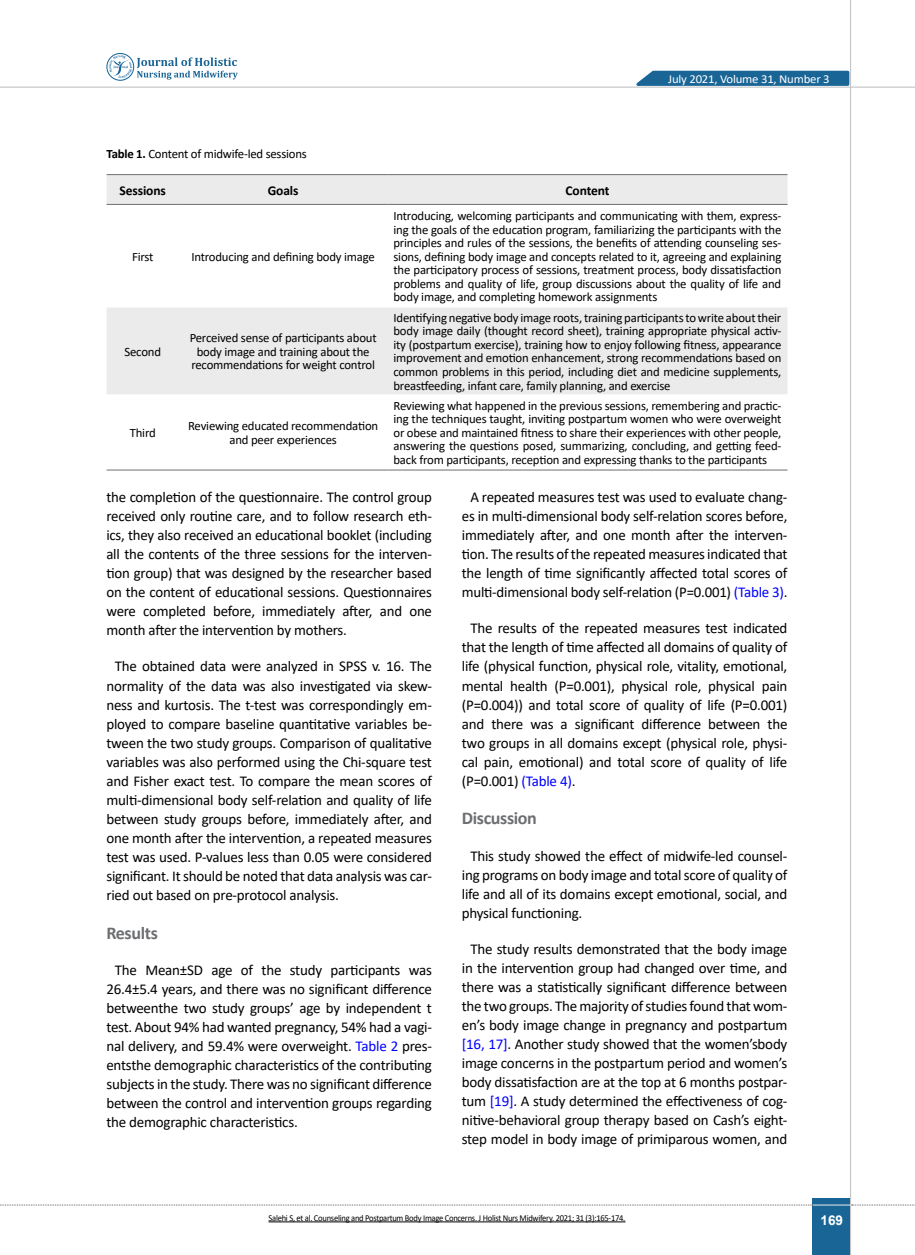
<style>
.page{position:relative;width:915px;height:1255px;background:#fff}
.page>*{position:absolute;margin:0;border:0;box-sizing:border-box;transform-origin:0 0}
.t1{font:700 18px "Calibri";letter-spacing:-.02em;color:#6d6e71}
.t2{font:15px/19px "Calibri";letter-spacing:-.015em;color:#000;text-align:justify}
.t3{font:700 13.5px "Calibri";letter-spacing:-.01em;color:#000}
.t4{font:700 13.5px "Arial";color:#fff}
.t5{font:12.75px/13.5px "Calibri";letter-spacing:-.015em;color:#000;text-align:justify}
.t6{font:12.15px "Calibri";letter-spacing:-.015em;color:#fff;scale:1.05 1}
.t7{font:9px "Calibri";letter-spacing:-.03em;color:#000;scale:.95 1}
.s1{font-weight:700}
.s2{color:#00f}
</style>
<div class="page">
<div style="left:812px;top:1198px;width:38px;height:56px;background:#196596"></div>
<hr style="left:849px;top:0;width:1px;height:1254px;background:#c2c4c6">
<hr style="left:0;top:87px;width:914px;height:1px;background:#c2c4c6">
<hr style="left:812px;top:1204px;width:38px;height:1px;background:#ebebec">
<svg style="left:0;top:1204px;width:812px;height:1px"></svg>
<svg style="left:851px;top:1204px;width:64px;height:1px"></svg>
<svg style="left:629px;top:69px;width:221px;height:18px;background:#4984ab"></svg>
<svg style="left:106px;top:53px;width:132px;height:28px"></svg>
<svg style="left:106px;top:175px;width:681px;height:219px;fill:#ebebec"></svg>
<hr style="left:106px;top:174px;width:73px;height:1px;background:#6d6e71">
<hr style="left:179px;top:174px;width:208px;height:1px;background:#6d6e71">
<hr style="left:387px;top:174px;width:400px;height:1px;background:#6d6e71">
<hr style="left:106px;top:204px;width:73px;height:1px;background:#6d6e71">
<hr style="left:179px;top:204px;width:208px;height:1px;background:#6d6e71">
<hr style="left:387px;top:204px;width:400px;height:1px;background:#6d6e71">
<hr style="left:106px;top:469px;width:73px;height:1px;background:#6d6e71">
<hr style="left:179px;top:469px;width:208px;height:1px;background:#6d6e71">
<hr style="left:387px;top:469px;width:400px;height:1px;background:#6d6e71">
<hr style="left:268px;top:1221px;width:357px;height:1px;background:#000">
<p class="t5" style="left:106px;top:147px;width:202px"><span class="s1">Table 1.</span> Content of midwife-led sessions</p>
<p class="t3" style="left:120px;top:180px;width:48px">Sessions</p>
<p class="t3" style="left:268px;top:180px;width:32px">Goals</p>
<p class="t3" style="left:565px;top:180px;width:45px">Content</p>
<p class="t6" style="left:668px;top:70px;width:155px">July 2021, Volume 31, Number 3</p>
<p class="t5" style="left:132px;top:249px;width:23px">First</p>
<p class="t5" style="left:191px;top:249px;width:185px">Introducing and defining body image</p>
<p class="t5" style="left:124px;top:344px;width:38px">Second</p>
<p class="t5" style="left:190px;top:331px;width:188px;text-align:center">Perceived sense of participants about body image and training about the recommendations for weight control</p>
<p class="t5" style="left:130px;top:425px;width:28px">Third</p>
<p class="t5" style="left:188px;top:419px;width:191px;text-align:center">Reviewing educated recommendation and peer experiences</p>
<p class="t5" style="left:393px;top:209px;width:389px">Introducing, welcoming participants and communicating with them, express&shy;ing the goals of the education program, familiarizing the participants with the principles and rules of the sessions, the benefits of attending counseling ses&shy;sions, defining body image and concepts related to it, agreeing and explaining the participatory process of sessions, treatment process, body dissatisfaction problems and quality of life, group discussions about the quality of life and body image, and completing homework assignments</p>
<p class="t5" style="left:393px;top:310px;width:389px">Identifying negative body image roots, training participants to write about their body image daily (thought record sheet), training appropriate physical activ&shy;ity (postpartum exercise), training how to enjoy following fitness, appearance improvement and emotion enhancement, strong recommendations based on common problems in this period, including diet and medicine supplements, breastfeeding, infant care, family planning, and exercise</p>
<p class="t5" style="left:393px;top:398px;width:389px">Reviewing what happened in the previous sessions, remembering and practic&shy;ing the techniques taught, inviting postpartum women who were overweight or obese and maintained fitness to share their experiences with other people, answering the questions posed, summarizing, concluding, and getting feed&shy;back from participants, reception and expressing thanks to the participants</p>
<p class="t2" style="left:106px;top:487px;width:327px">the completion of the questionnaire. The control group received only routine care, and to follow research eth&shy;ics, they also received an educational booklet (including all the contents of the three sessions for the interven&shy;tion group) that was designed by the researcher based on the content of educational sessions. Questionnaires were completed before, immediately after, and one month after the intervention by mothers.</p>
<p class="t2" style="left:106px;top:656px;width:327px;text-indent:9px">The obtained data were analyzed in SPSS v. 16. The normality of the data was also investigated via skew&shy;ness and kurtosis. The t-test was correspondingly em&shy;ployed to compare baseline quantitative variables be&shy;tween the two study groups. Comparison of qualitative variables was also performed using the Chi-square test and Fisher exact test. To compare the mean scores of multi-dimensional body self-relation and quality of life between study groups before, immediately after, and one month after the intervention, a repeated measures test was used. P-values less than 0.05 were considered significant. It should be noted that data analysis was car&shy;ried out based on pre-protocol analysis.</p>
<p class="t1" style="left:106px;top:920px;width:53px">Results</p>
<p class="t2" style="left:106px;top:959px;width:327px;text-indent:9px">The Mean±SD age of the study participants was 26.4±5.4 years, and there was no significant difference betweenthe two study groups’ age by independent t test. About 94% had wanted pregnancy, 54% had a vagi&shy;nal delivery, and 59.4% were overweight. <span class="s2">Table 2</span> pres&shy;entsthe demographic characteristics of the contributing subjects in the study. There was no significant difference between the control and intervention groups regarding the demographic characteristics.</p>
<p class="t2" style="left:461px;top:487px;width:327px;text-align:center">A repeated measures test was used to evaluate chang&shy;es in multi-dimensional body self-relation scores before, immediately after, and one month after the interven&shy;tion. The results of the repeated measures indicated that the length of time significantly affected total scores of multi-dimensional body self-relation (P=0.001) <span class="s2">(Table 3)</span>.</p>
<p class="t2" style="left:461px;top:618px;width:327px;text-indent:9px">The results of the repeated measures test indicated that the length of time affected all domains of quality of life (physical function, physical role, vitality, emotional, mental health (P=0.001), physical role, physical pain (P=0.004)) and total score of quality of life (P=0.001) and there was a significant difference between the two groups in all domains except (physical role, physi&shy;cal pain, emotional) and total score of quality of life (P=0.001) <span class="s2">(Table 4)</span>.</p>
<p class="t1" style="left:461px;top:805px;width:77px">Discussion</p>
<p class="t2" style="left:461px;top:845px;width:327px;text-indent:9px">This study showed the effect of midwife-led counsel&shy;ing programs on body image and total score of quality of life and all of its domains except emotional, social, and physical functioning.</p>
<p class="t2" style="left:461px;top:938px;width:327px;text-align:center">The study results demonstrated that the body image in the intervention group had changed over time, and there was a statistically significant difference between the two groups. The majority of studies found that wom&shy;en’s body image change in pregnancy and postpartum <span class="s2">[16, 17]</span>. Another study showed that the women’sbody image concerns in the postpartum period and women’s body dissatisfaction are at the top at 6 months postpar&shy;tum <span class="s2">[19]</span>. A study determined the effectiveness of cog&shy;nitive-behavioral group therapy based on Cash’s eight&shy;step model in body image of primiparous women, and</p>
<p class="t7" style="left:268px;top:1211px;width:377px">Salehi S, et al. Counseling and Postpartum Body Image Concerns. J Holist Nurs Midwifery. 2021; 31 (3):165-174.</p>
<p class="t4" style="left:820px;top:1210px;width:24px">169</p>
</div>
